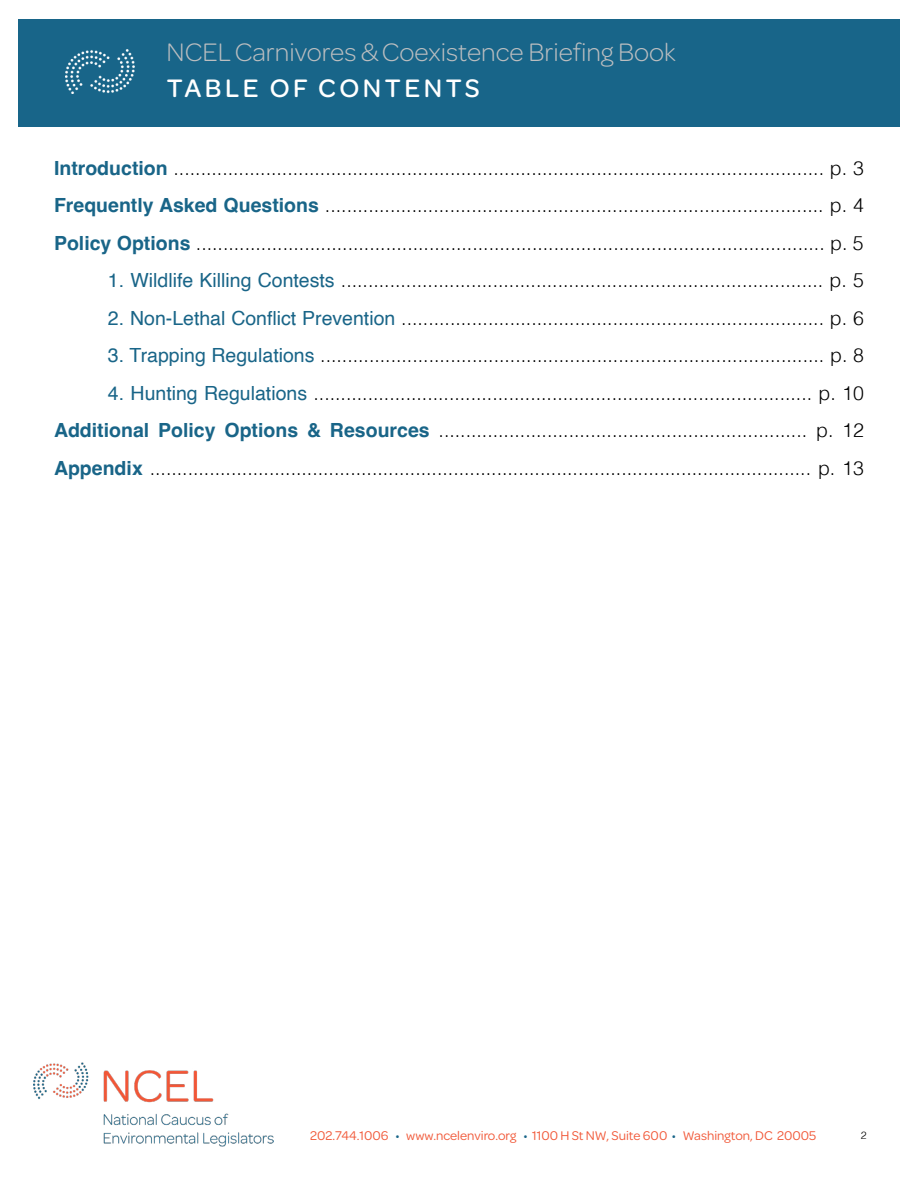
<style>
.page{position:relative;width:918px;height:1188px;background:#fff}
.page>*{position:absolute;margin:0;border:0;box-sizing:border-box;transform-origin:0 0}
.t1{font:300 27px "Omnes";color:#bcbec0}
.t2{font:500 27px "Omnes";letter-spacing:.13em;color:#fff}
.t3{font:300 19.5px/37.5px "Helvetica";color:#000;text-align:justify}
.t4{font:13.5px "Omnes";color:#f15838}
.t5{font:300 10.5px "Helvetica";color:#000}
.s1{font-weight:700;color:#196588}
.s2{font-weight:400;color:#196588}
.s3{color:#186589}
</style>
<div class="page">
<div style="left:18px;top:19px;width:882px;height:108px;background:#186589"></div>
<img style="left:66px;top:49px;width:68px;height:44px">
<img style="left:34px;top:1063px;width:239px;height:84px">
<h1 class="t1" style="left:167px;top:34px;width:511px">NCEL Carnivores &amp; Coexistence Briefing Book</h1>
<h1 class="t2" style="left:167px;top:69px;width:315px">TABLE OF CONTENTS</h1>
<p class="t3" style="left:54px;top:148px;width:812px"><span class="s1">Introduction</span> ........................................................................................................................ p. 3<br><span class="s1">Frequently Asked Questions</span> ............................................................................................ p. 4<br><span class="s1">Policy Options</span> .................................................................................................................... p. 5</p>
<p class="t3" style="left:108px;top:260px;width:758px"><span class="s2">1. Wildlife Killing Contests</span> ......................................................................................... p. 5</p>
<p class="t3" style="left:108px;top:298px;width:757px"><span class="s2">2. Non-Lethal Conflict Prevention</span> .............................................................................. p. 6</p>
<p class="t3" style="left:108px;top:335px;width:758px"><span class="s2">3. Trapping Regulations</span> ............................................................................................. p. 8</p>
<p class="t3" style="left:54px;top:373px;width:811px;text-indent:54px"><span class="s2">4. Hunting Regulations</span> ............................................................................................ p. 10<br><span class="s1">Additional Policy Options &amp; Resources</span> .................................................................... p. 12<br><span class="s1">Appendix</span> .......................................................................................................................... p. 13</p>
<p class="t4" style="left:310px;top:1127px;width:508px">202.744.1006 <span class="s3">•</span> www.ncelenviro.org <span class="s3">•</span> 1100 H St NW, Suite 600 <span class="s3">•</span> Washington, DC 20005</p>
<p class="t5" style="left:861px;top:1127px;width:7px">2</p>
</div>
